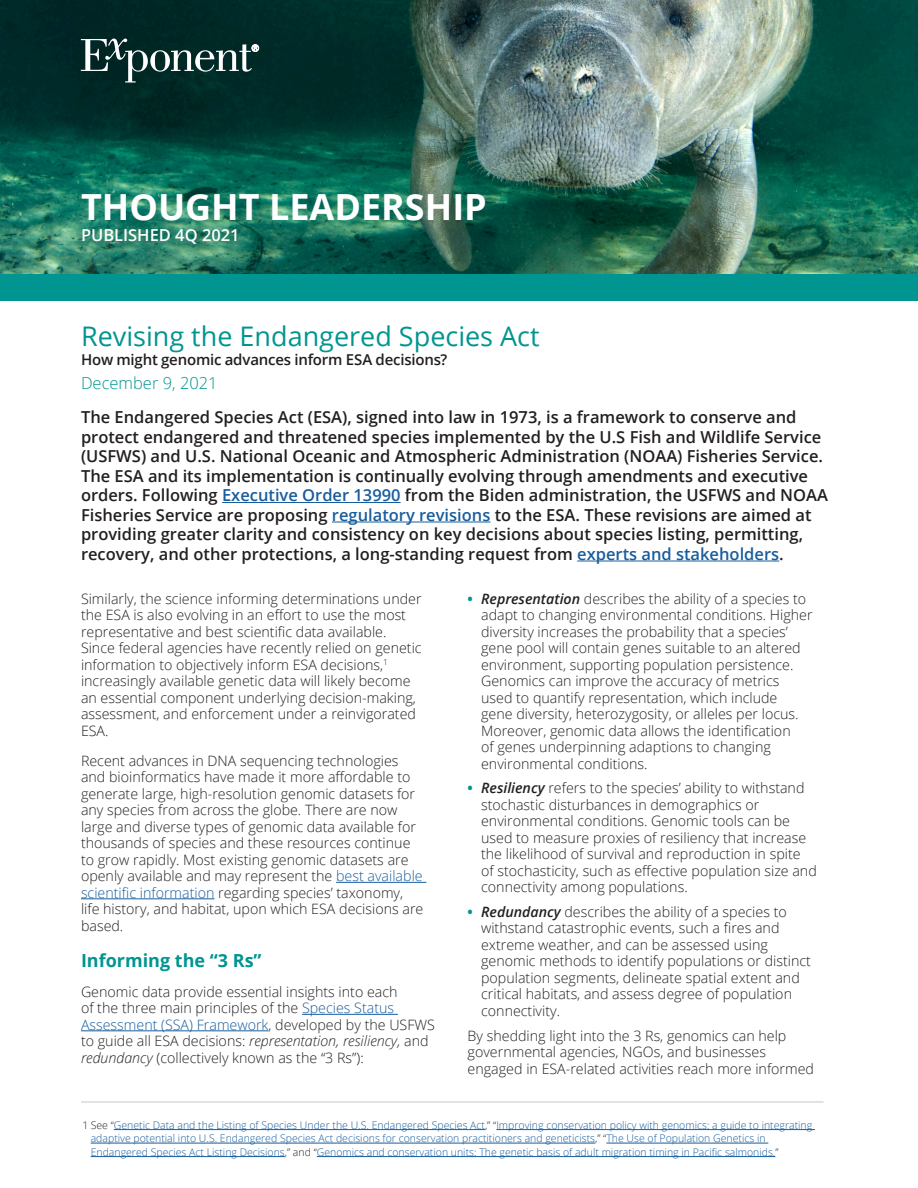
<style>
.page{position:relative;width:918px;height:1188px;background:#fff}
.page>*{position:absolute;margin:0;border:0;box-sizing:border-box;transform-origin:0 0}
.t1{font:700 36px "Open Sans";color:#fff}
.TL_title{font:27px "Open Sans";color:#009590}
.header_-_teal{font:700 18px "Open Sans";color:#009590}
.first_PP_text{font:600 16.5px/19.5px "Open Sans";color:#231f20}
.published_date{font:600 16.5px "Open Sans";color:#fff}
.TL_title-2{font:300 16.5px "Open Sans";color:#009590}
.TL_title-3{font:600 15px "Open Sans";letter-spacing:-.015em;color:#231f20}
.main_text{font:300 14.25px/16.5px "Open Sans";color:#231f20}
.footnote{font:300 10.5px/13.5px "Open Sans";color:#175d9e}
.s1{color:#175d9e}
.s2{font-style:italic}
.s3{font-weight:700;color:#009590}
.s4{font-weight:600;font-style:italic}
.s5{color:#231f20}
</style>
<div class="page">
<img style="left:0;top:0;width:918px;height:274px">
<div style="left:0;top:274px;width:918px;height:27px;background:#009590"></div>
<svg style="left:81px;top:39px;width:178px;height:44px;background:#30514e"></svg>
<hr style="left:222px;top:502px;width:179px;height:1px;background:#175d9e">
<hr style="left:332px;top:522px;width:158px;height:1px;background:#175d9e">
<hr style="left:577px;top:561px;width:202px;height:1px;background:#175d9e">
<hr style="left:336px;top:882px;width:90px;height:1px;background:#175d9e">
<hr style="left:81px;top:898px;width:133px;height:1px;background:#175d9e">
<hr style="left:302px;top:1014px;width:96px;height:1px;background:#175d9e">
<hr style="left:81px;top:1030px;width:187px;height:1px;background:#175d9e">
<hr style="left:81px;top:1102px;width:743px;height:1px;background:#c5c6c8">
<hr style="left:114px;top:1129px;width:371px;height:1px;background:#175d9e">
<hr style="left:496px;top:1129px;width:319px;height:1px;background:#175d9e">
<hr style="left:91px;top:1143px;width:504px;height:1px;background:#175d9e">
<hr style="left:606px;top:1143px;width:162px;height:1px;background:#175d9e">
<hr style="left:91px;top:1156px;width:194px;height:1px;background:#175d9e">
<hr style="left:317px;top:1156px;width:458px;height:1px;background:#175d9e">
<p class="t1" style="left:81px;top:182px;width:407px">THOUGHT LEADERSHIP</p>
<p class="published_date" style="left:81px;top:224px;width:160px">PUBLISHED 4Q 2021</p>
<p class="TL_title" style="left:81px;top:318px;width:460px">Revising the Endangered Species Act</p>
<p class="TL_title-3" style="left:81px;top:350px;width:368px">How might genomic advances inform ESA decisions?</p>
<p class="TL_title-2" style="left:81px;top:372px;width:138px">December 9, 2021</p>
<p class="first_PP_text" style="left:81px;top:407px;width:748px">The Endangered Species Act (ESA), signed into law in 1973, is a framework to conserve and protect endangered and threatened species implemented by the U.S Fish and Wildlife Service (USFWS) and U.S. National Oceanic and Atmospheric Administration (NOAA) Fisheries Service.<br>The ESA and its implementation is continually evolving through amendments and executive orders. Following <span class="s1">Executive Order 13990</span> from the Biden administration, the USFWS and NOAA Fisheries Service are proposing <span class="s1">regulatory revisions</span> to the ESA. These revisions are aimed at providing greater clarity and consistency on key decisions about species listing, permitting, recovery, and other protections, a long-standing request from <span class="s1">experts and stakeholders</span>.</p>
<p class="main_text" style="left:81px;top:590px;width:342px">Similarly, the science informing determinations under the ESA is also evolving in an effort to use the most representative and best scientific data available.<br>Since federal agencies have recently relied on genetic information to objectively inform ESA decisions,<sup>1 </sup>increasingly available genetic data will likely become an essential component underlying decision-making, assessment, and enforcement under a reinvigorated ESA.</p>
<p class="main_text" style="left:81px;top:752px;width:344px">Recent advances in DNA sequencing technologies and bioinformatics have made it more affordable to generate large, high-resolution genomic datasets for any species from across the globe. There are now large and diverse types of genomic data available for thousands of species and these resources continue to grow rapidly. Most existing genomic datasets are openly available and may represent the <span class="s1">best available scientific information</span> regarding species’ taxonomy, life history, and habitat, upon which ESA decisions are based.</p>
<p class="header_-_teal" style="left:81px;top:948px;width:182px">Informing the “3 Rs”</p>
<p class="main_text" style="left:81px;top:983px;width:356px">Genomic data provide essential insights into each<br>of the three main principles of the <span class="s1">Species Status Assessment (SSA) Framework</span>, developed by the USFWS to guide all ESA decisions: <span class="s2">representation, resiliency,</span> and <span class="s2">redundancy</span> (collectively known as the “3 Rs”):</p>
<p class="main_text" style="left:481px;top:590px;width:333px;text-indent:-14px"><span class="s3">•</span> <span class="s4">Representation</span> describes the ability of a species to adapt to changing environmental conditions. Higher diversity increases the probability that a species’ gene pool will contain genes suitable to an altered environment, supporting population persistence.<br>Genomics can improve the accuracy of metrics used to quantify representation, which include<br>gene diversity, heterozygosity, or alleles per locus.<br>Moreover, genomic data allows the identification<br>of genes underpinning adaptions to changing environmental conditions.</p>
<p class="main_text" style="left:481px;top:780px;width:337px;text-indent:-14px"><span class="s3">•</span> <span class="s4">Resiliency</span> refers to the species’ ability to withstand stochastic disturbances in demographics or environmental conditions. Genomic tools can be used to measure proxies of resiliency that increase the likelihood of survival and reproduction in spite of stochasticity, such as effective population size and connectivity among populations.</p>
<p class="main_text" style="left:481px;top:903px;width:331px;text-indent:-14px"><span class="s3">•</span> <span class="s4">Redundancy</span> describes the ability of a species to withstand catastrophic events, such a fires and extreme weather, and can be assessed using genomic methods to identify populations or distinct population segments, delineate spatial extent and critical habitats, and assess degree of population connectivity.</p>
<p class="main_text" style="left:468px;top:1027px;width:348px">By shedding light into the 3 Rs, genomics can help governmental agencies, NGOs, and businesses engaged in ESA-related activities reach more informed</p>
<p class="footnote" style="left:91px;top:1118px;width:723px;text-indent:-8px"><span class="s5">1 See “</span>Genetic Data and the Listing of Species Under the U.S. Endangered Species Act<span class="s5">,” “</span>Improving conservation policy with genomics: a guide to integrating adaptive potential into U.S. Endangered Species Act decisions for conservation practitioners and geneticists<span class="s5">,” “</span>The Use of Population Genetics in<br>Endangered Species Act Listing Decisions<span class="s5">,” and “</span>Genomics and conservation units: The genetic basis of adult migration timing in Pacific salmonids.<span class="s5">”</span></p>
</div>
